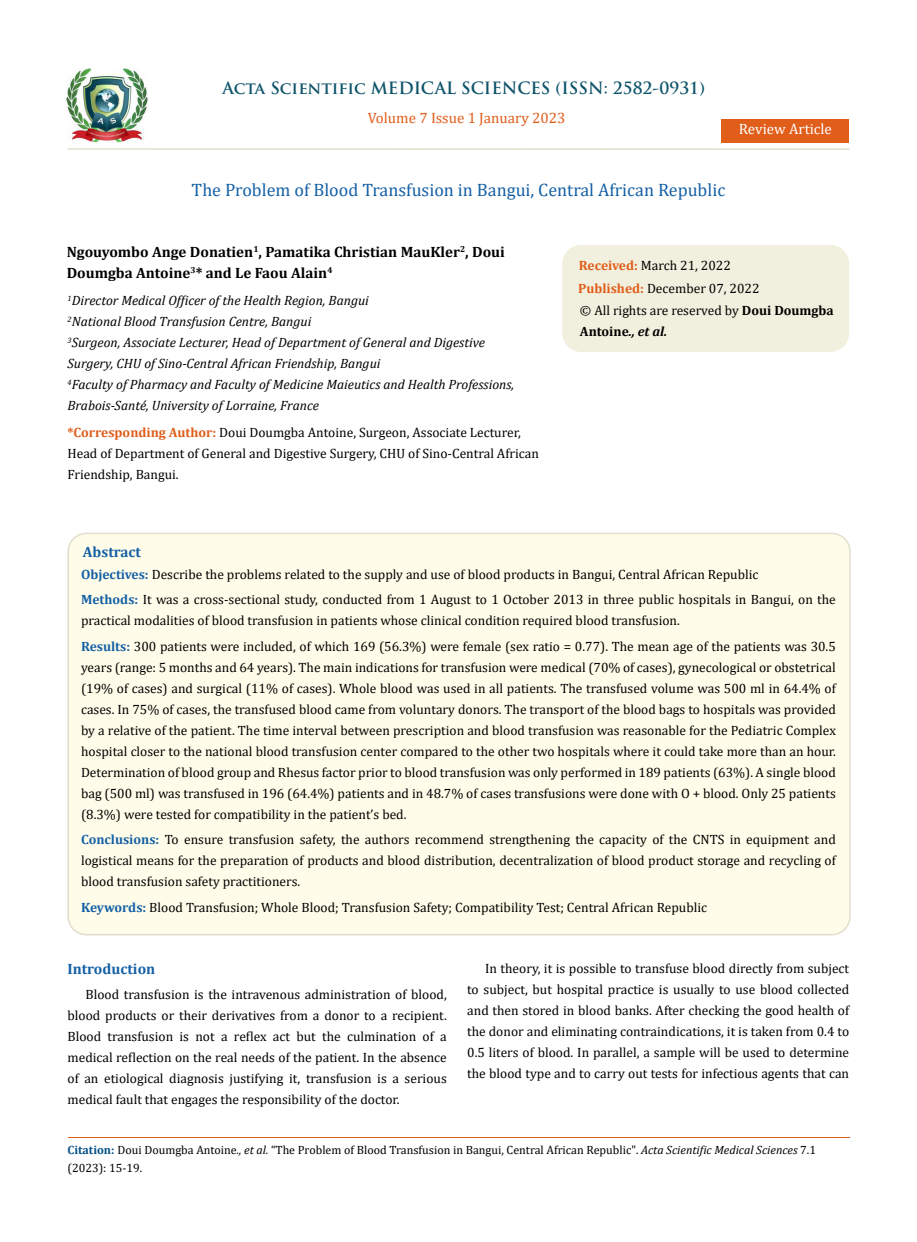
<style>
.page{position:relative;width:917px;height:1242px;background:#fff}
.page>*{position:absolute;margin:0;border:0;box-sizing:border-box;transform-origin:0 0}
.t1{font:18px "Cambria";color:#1560a6}
.t2{font:700 16.5px "Trajan Pro";color:#0e546a}
.t3{font:700 15px/21px "Cambria";color:#000}
.t4{font:15px "Cambria";color:#e05d1a}
.t5{font:700 15px "Cambria";color:#1560a6}
.t6{font:15px "Cambria";color:#fff}
.t7{font:13.5px/21px "Cambria";color:#000}
.t8{font:italic 13.5px/21px "Cambria";color:#000}
.t9{font:12px/18px "Cambria";color:#000}
.s1{font-weight:700;color:#e05d1a}
.s2{font-weight:700}
.s3{font-weight:700;font-style:italic}
.s4{font-weight:700;color:#1560a6}
.s5{font-weight:700;color:#035089}
.s6{font-style:italic}
</style>
<div class="page">
<img style="left:67px;top:68px;width:80px;height:74px">
<div style="left:721px;top:119px;width:128px;height:23px;background:#e05d1a"></div>
<div style="left:563px;top:246px;width:285px;height:105px;background:#f1f0de;border-radius:18px"></div>
<div style="left:562px;top:245px;width:287px;height:107px;border:2px solid #f1f0de;border-radius:18px"></div>
<div style="left:68px;top:533px;width:781px;height:402px;background:#fffde9;border-radius:18px"></div>
<div style="left:67px;top:533px;width:783px;height:402px;border:2px solid #e0dfcd;border-radius:18px"></div>
<hr style="left:68px;top:1138px;width:781px;height:1px;background:#e05d1a">
<hr style="left:67px;top:148px;width:782px;height:2px;background:#e0dfcd">
<p class="t2" style="left:222px;top:77px;width:484px">Acta Scientific MEDICAL SCIENCES (ISSN: 2582-0931)</p>
<p class="t4" style="left:368px;top:109px;width:199px">Volume 7 Issue 1 January 2023</p>
<p class="t6" style="left:739px;top:120px;width:94px">Review Article</p>
<h1 class="t1" style="left:192px;top:180px;width:535px">The Problem of Blood Transfusion in Bangui, Central African Republic</h1>
<p class="t3" style="left:67px;top:241px;width:439px">Ngouyombo Ange Donatien<sup>1</sup>, Pamatika Christian MauKler<sup>2</sup>, Doui<br>Doumgba Antoine<sup>3</sup>* and Le Faou Alain<sup>4</sup></p>
<p class="t8" style="left:67px;top:290px;width:448px"><sup>1</sup>Director Medical Officer of the Health Region, Bangui<br><sup>2</sup>National Blood Transfusion Centre, Bangui<br><sup>3</sup>Surgeon, Associate Lecturer, Head of Department of General and Digestive Surgery, CHU of Sino-Central African Friendship, Bangui<br><sup>4</sup>Faculty of Pharmacy and Faculty of Medicine Maieutics and Health Professions, Brabois-Santé, University of Lorraine, France</p>
<p class="t7" style="left:67px;top:421px;width:473px"><span class="s1">*Corresponding Author:</span> Doui Doumgba Antoine, Surgeon, Associate Lecturer,<br>Head of Department of General and Digestive Surgery, CHU of Sino-Central African<br>Friendship, Bangui.</p>
<p class="t7" style="left:578px;top:254px;width:183px;line-height:23px"><span class="s1">Received:</span> March 21, 2022<br><span class="s1">Published:</span> December 07, 2022</p>
<p class="t7" style="left:580px;top:300px;width:255px">© All rights are reserved by <span class="s2">Doui Doumgba<br>Antoine</span><span class="s3">., et al.</span></p>
<p class="t5" style="left:83px;top:541px;width:60px">Abstract</p>
<p class="t7" style="left:81px;top:561px;width:756px;line-height:25.5px"><span class="s4">Objectives:</span> Describe the problems related to the supply and use of blood products in Bangui, Central African Republic<br><span class="s4">Methods:</span> It was a cross-sectional study, conducted from 1 August to 1 October 2013 in three public hospitals in Bangui, on the</p>
<p class="t7" style="left:81px;top:608px;width:756px;line-height:25.5px">practical modalities of blood transfusion in patients whose clinical condition required blood transfusion.<br><span class="s4">Results:</span> 300 patients were included, of which 169 (56.3%) were female (sex ratio = 0.77). The mean age of the patients was 30.5</p>
<p class="t7" style="left:81px;top:657px;width:756px;text-align:justify">years (range: 5 months and 64 years). The main indications for transfusion were medical (70% of cases), gynecological or obstetrical (19% of cases) and surgical (11% of cases). Whole blood was used in all patients. The transfused volume was 500 ml in 64.4% of cases. In 75% of cases, the transfused blood came from voluntary donors. The transport of the blood bags to hospitals was provided by a relative of the patient. The time interval between prescription and blood transfusion was reasonable for the Pediatric Complex hospital closer to the national blood transfusion center compared to the other two hospitals where it could take more than an hour.<br>Determination of blood group and Rhesus factor prior to blood transfusion was only performed in 189 patients (63%). A single blood bag (500 ml) was transfused in 196 (64.4%) patients and in 48.7% of cases transfusions were done with O + blood. Only 25 patients (8.3%) were tested for compatibility in the patient’s bed.</p>
<p class="t7" style="left:81px;top:829px;width:756px;text-align:justify"><span class="s4">Conclusions:</span> To ensure transfusion safety, the authors recommend strengthening the capacity of the CNTS in equipment and logistical means for the preparation of products and blood distribution, decentralization of blood product storage and recycling of blood transfusion safety practitioners.</p>
<p class="t7" style="left:81px;top:897px;width:627px"><span class="s4">Keywords:</span> Blood Transfusion; Whole Blood; Transfusion Safety; Compatibility Test; Central African Republic</p>
<p class="t5" style="left:67px;top:958px;width:89px">Introduction</p>
<p class="t7" style="left:67px;top:984px;width:381px;text-align:justify;text-indent:18px">Blood transfusion is the intravenous administration of blood, blood products or their derivatives from a donor to a recipient.<br>Blood transfusion is not a reflex act but the culmination of a medical reflection on the real needs of the patient. In the absence of an etiological diagnosis justifying it, transfusion is a serious medical fault that engages the responsibility of the doctor.</p>
<p class="t7" style="left:467px;top:957px;width:383px;text-align:justify;text-indent:18px">In theory, it is possible to transfuse blood directly from subject to subject, but hospital practice is usually to use blood collected and then stored in blood banks. After checking the good health of the donor and eliminating contraindications, it is taken from 0.4 to 0.5 liters of blood. In parallel, a sample will be used to determine the blood type and to carry out tests for infectious agents that can</p>
<p class="t9" style="left:68px;top:1141px;width:750px"><span class="s5">Citation:</span> Doui Doumgba Antoine<span class="s6">., et al.</span> “The Problem of Blood Transfusion in Bangui, Central African Republic". <span class="s6">Acta Scientific Medical Sciences</span> 7.1 (2023): 15-19.</p>
</div>
